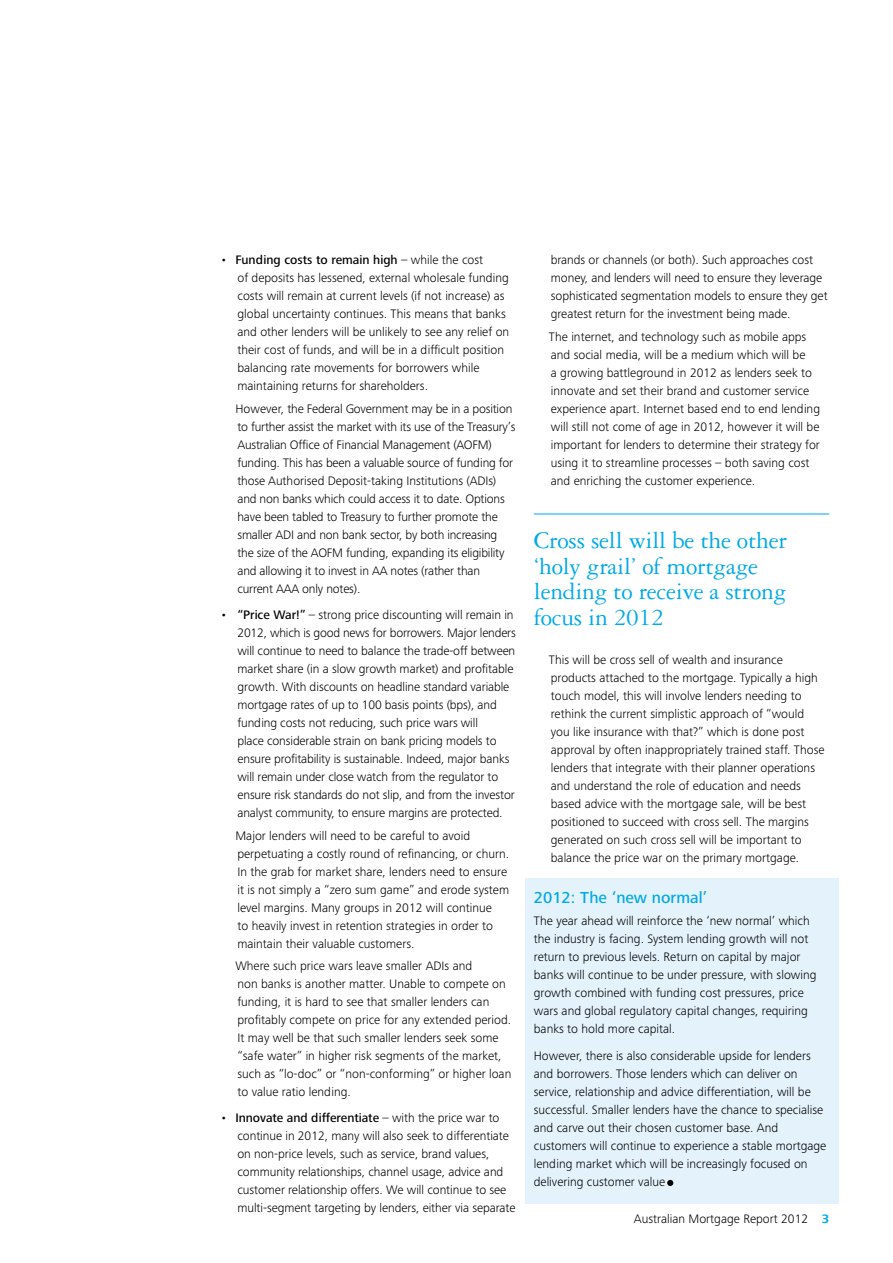
<style>
.page{position:relative;width:893px;height:1263px;background:#fff}
.page>*{position:absolute;margin:0;border:0;box-sizing:border-box;transform-origin:0 0}
.t1{font:25.5px/25.5px "Garamond 3 LT Std";letter-spacing:-.01em;color:#00a9e7}
.t2{font:500 16.5px "Frutiger Next Pro";color:#00a9e7}
.t3{font:300 12.75px/18px "Frutiger Next Pro";color:#000}
.s1{font-weight:500}
.s2{font-weight:700;color:#00a9e7}
</style>
<div class="page">
<div style="left:525px;top:878px;width:313px;height:325px;background:#e4f2fb"></div>
<hr style="left:534px;top:514px;width:295px;height:1px;background:#00a9e7">
<svg style="left:667px;top:1180px;width:6px;height:6px"></svg>
<p class="t3" style="left:237px;top:251px;width:273px;text-indent:-17px">• <span class="s1">Funding costs to remain high</span> – while the cost<br>of deposits has lessened, external wholesale funding costs will remain at current levels (if not increase) as global uncertainty continues. This means that banks and other lenders will be unlikely to see any relief on their cost of funds, and will be in a difficult position balancing rate movements for borrowers while maintaining returns for shareholders.</p>
<p class="t3" style="left:235px;top:399px;width:282px">However, the Federal Government may be in a position to further assist the market with its use of the Treasury’s Australian Office of Financial Management (AOFM) funding. This has been a valuable source of funding for those Authorised Deposit-taking Institutions (ADIs) and non banks which could access it to date. Options have been tabled to Treasury to further promote the smaller ADI and non bank sector, by both increasing<br>the size of the AOFM funding, expanding its eligibility and allowing it to invest in AA notes (rather than current AAA only notes).</p>
<p class="t3" style="left:237px;top:606px;width:280px;text-indent:-17px">• <span class="s1">“Price War!”</span> – strong price discounting will remain in 2012, which is good news for borrowers. Major lenders will continue to need to balance the trade-off between market share (in a slow growth market) and profitable growth. With discounts on headline standard variable mortgage rates of up to 100 basis points (bps), and funding costs not reducing, such price wars will<br>place considerable strain on bank pricing models to ensure profitability is sustainable. Indeed, major banks will remain under close watch from the regulator to ensure risk standards do not slip, and from the investor analyst community, to ensure margins are protected.</p>
<p class="t3" style="left:235px;top:826px;width:275px">Major lenders will need to be careful to avoid perpetuating a costly round of refinancing, or churn.<br>In the grab for market share, lenders need to ensure it is not simply a “zero sum game” and erode system level margins. Many groups in 2012 will continue<br>to heavily invest in retention strategies in order to maintain their valuable customers.</p>
<p class="t3" style="left:235px;top:956px;width:278px">Where such price wars leave smaller ADIs and<br>non banks is another matter. Unable to compete on funding, it is hard to see that smaller lenders can profitably compete on price for any extended period.<br>It may well be that such smaller lenders seek some “safe water” in higher risk segments of the market, such as “lo-doc” or “non-conforming” or higher loan to value ratio lending.</p>
<p class="t3" style="left:237px;top:1109px;width:280px;text-indent:-17px">• <span class="s1">Innovate and differentiate</span> – with the price war to continue in 2012, many will also seek to differentiate on non-price levels, such as service, brand values, community relationships, channel usage, advice and customer relationship offers. We will continue to see multi-segment targeting by lenders, either via separate</p>
<p class="t3" style="left:551px;top:251px;width:278px">brands or channels (or both). Such approaches cost money, and lenders will need to ensure they leverage sophisticated segmentation models to ensure they get greatest return for the investment being made.</p>
<p class="t3" style="left:549px;top:327px;width:273px">The internet, and technology such as mobile apps and social media, will be a medium which will be<br>a growing battleground in 2012 as lenders seek to innovate and set their brand and customer service experience apart. Internet based end to end lending will still not come of age in 2012, however it will be important for lenders to determine their strategy for using it to streamline processes – both saving cost and enriching the customer experience.</p>
<h1 class="t1" style="left:534px;top:528px;width:255px">Cross sell will be the other ‘holy grail’ of mortgage lending to receive a strong focus in 2012</h1>
<p class="t3" style="left:549px;top:651px;width:277px">This will be cross sell of wealth and insurance products attached to the mortgage. Typically a high touch model, this will involve lenders needing to rethink the current simplistic approach of “would<br>you like insurance with that?” which is done post approval by often inappropriately trained staff. Those lenders that integrate with their planner operations and understand the role of education and needs based advice with the mortgage sale, will be best positioned to succeed with cross sell. The margins generated on such cross sell will be important to balance the price war on the primary mortgage.</p>
<p class="t2" style="left:534px;top:888px;width:175px">2012: The ‘new normal’</p>
<p class="t3" style="left:534px;top:912px;width:284px">The year ahead will reinforce the ‘new normal’ which the industry is facing. System lending growth will not return to previous levels. Return on capital by major banks will continue to be under pressure, with slowing growth combined with funding cost pressures, price wars and global regulatory capital changes, requiring banks to hold more capital.</p>
<p class="t3" style="left:534px;top:1046px;width:294px">However, there is also considerable upside for lenders and borrowers. Those lenders which can deliver on service, relationship and advice differentiation, will be successful. Smaller lenders have the chance to specialise and carve out their chosen customer base. And customers will continue to experience a stable mortgage lending market which will be increasingly focused on delivering customer value</p>
<p class="t3" style="left:634px;top:1210px;width:197px">Australian Mortgage Report 2012 <span class="s2">3</span></p>
</div>
